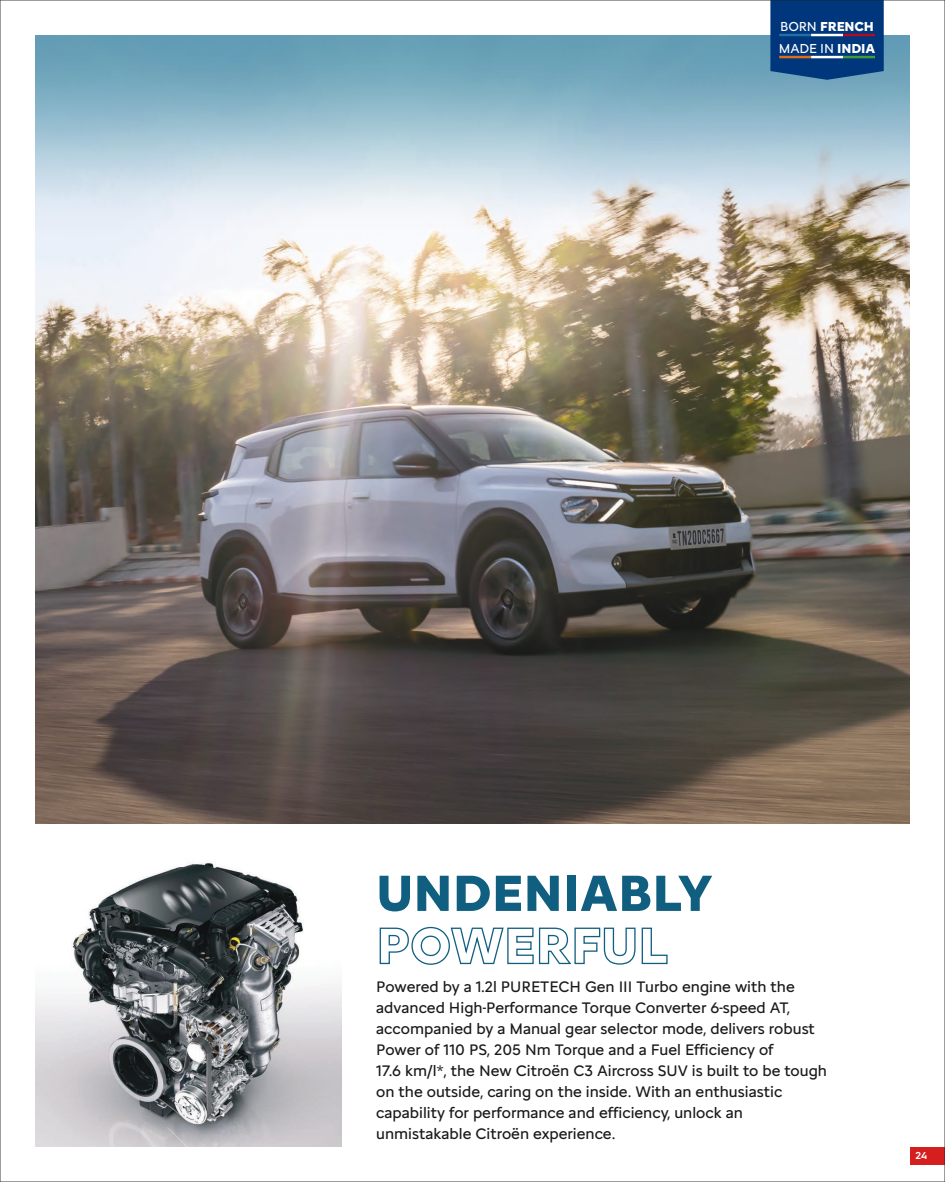
<style>
.page{position:relative;width:945px;height:1182px;background:#fff}
.page>*{position:absolute;margin:0;border:0;box-sizing:border-box;transform-origin:0 0}
.t1{font:700 52.5px "Citroen Type";color:#115f80}
.t2{font:15.75px/21px "Citroen Type";color:#1a1818}
.t3{font:700 13.47px/22.1px "Citroen Type";letter-spacing:-.01em;color:#fff}
.t4{font:500 10.5px "Citroen Type";color:#fff}
.s1{font-weight:400}
</style>
<div class="page">
<img style="left:0;top:0;width:945px;height:1181px">
<p class="t3" style="left:779px;top:15px;width:98px"><span class="s1">BORN</span> FRENCH<br><span class="s1">MADE IN</span> INDIA</p>
<h1 class="t1" style="left:376px;top:853px;width:338px">UNDENIABLY</h1>
<p class="t2" style="left:376px;top:974px;width:452px">Powered by a 1.2l PURETECH Gen III Turbo engine with the advanced High-Performance Torque Converter 6-speed AT, accompanied by a Manual gear selector mode, delivers robust Power of 110 PS, 205 Nm Torque and a Fuel Efficiency of<br>17.6 km/l*, the New Citroën C3 Aircross SUV is built to be tough on the outside, caring on the inside. With an enthusiastic capability for performance and efficiency, unlock an unmistakable Citroën experience.</p>
<p class="t4" style="left:915px;top:1147px;width:13px">24</p>
</div>
